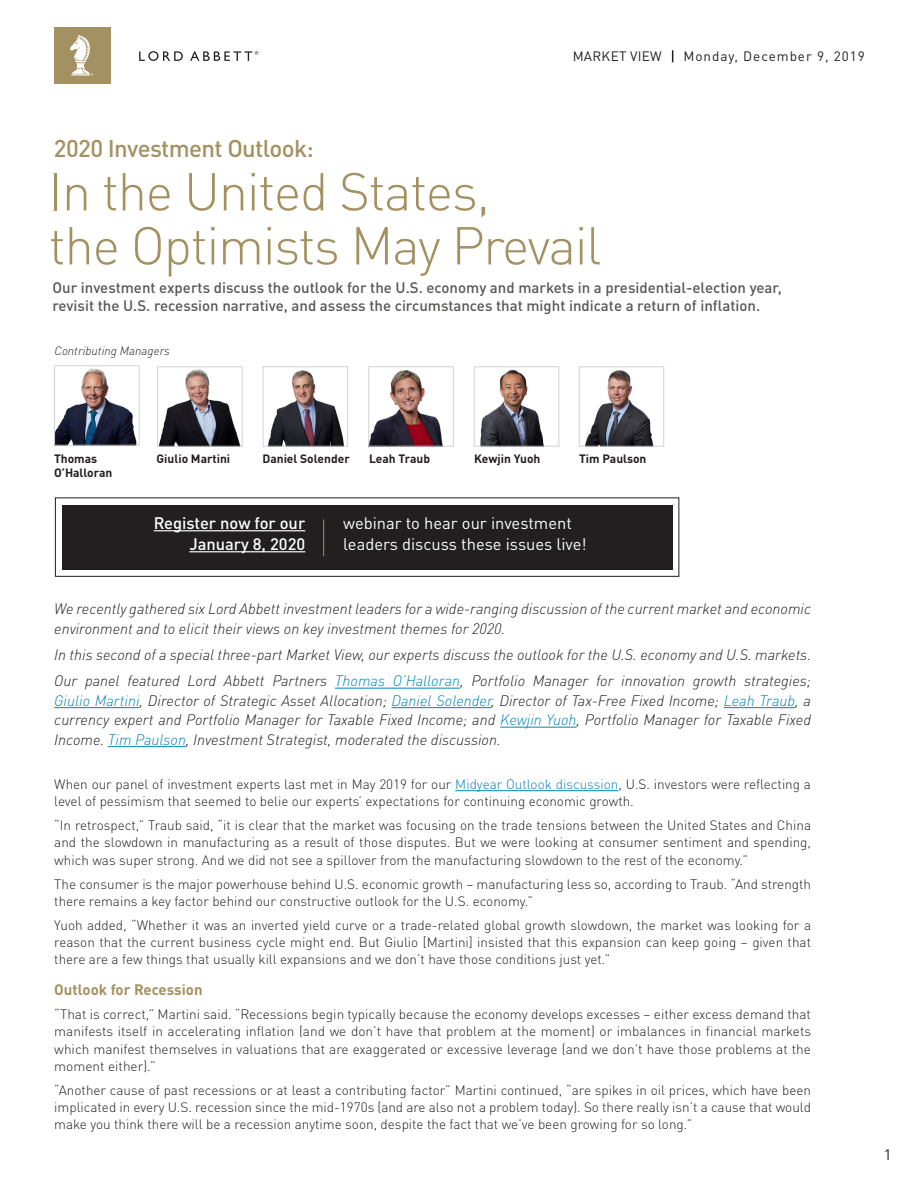
<style>
.page{position:relative;width:918px;height:1188px;background:#fff}
.page>*{position:absolute;margin:0;border:0;box-sizing:border-box;transform-origin:0 0}
.MV_TITLE{font:300 52.5px "DIN Pro";letter-spacing:-.025em;color:#a49161}
.MV_TITLE-2{font:500 24px "DIN Pro";letter-spacing:-.025em;color:#a49161}
.MV_BODY_SUBHEAD{font:16.5px/21px "DIN Pro";color:#fff}
.MV_BODY_SUBHEAD-2{font:500 16.5px/21px "DIN Pro";color:#fff;text-align:right}
.MV_BODY{font:italic 300 15px/19.5px "DIN Pro";color:#231f20}
.MV_BODY-2{font:500 15px/18px "DIN Pro";color:#575756}
.MV_BODY-3{font:700 15px "DIN Pro";color:#a39161}
.t1{font:15px "DIN Pro";color:#231f20}
.MV_BODY-4{font:300 13.5px/17.2px "DIN Pro";color:#231f20;text-align:justify}
.t2{font:13.5px "DIN Pro";letter-spacing:.07em;color:#231f20}
.t3{font:13.5px "DIN Pro";letter-spacing:.02em;color:#231f20}
.MV_BODY_SUBHEAD-3{font:700 12px/13.5px "DIN Pro";color:#231f20}
.MV_BODY_SUBHEAD-4{font:italic 300 12px "DIN Pro";color:#231f20}
.s1{color:#0083b6}
</style>
<div class="page">
<hr style="left:335px;top:688px;width:125px;height:1px;background:#0083b6">
<hr style="left:54px;top:707px;width:86px;height:1px;background:#0083b6">
<hr style="left:391px;top:707px;width:100px;height:1px;background:#0083b6">
<hr style="left:724px;top:707px;width:71px;height:1px;background:#0083b6">
<hr style="left:500px;top:727px;width:77px;height:1px;background:#0083b6">
<hr style="left:108px;top:746px;width:78px;height:1px;background:#0083b6">
<hr style="left:455px;top:790px;width:163px;height:1px;background:#0083b6">
<div style="left:54px;top:27px;width:57px;height:57px;background:#a49161"></div>
<svg style="left:139px;top:51px;width:44px;height:10px"></svg>
<svg style="left:190px;top:51px;width:68px;height:10px"></svg>
<svg style="left:672px;top:50px;width:1px;height:12px"></svg>
<svg style="left:70px;top:35px;width:23px;height:40px"></svg>
<img style="left:56px;top:368px;width:81px;height:75px">
<div style="left:54px;top:366px;width:85px;height:79px;border:1px solid #d1d2d4"></div>
<img style="left:159px;top:369px;width:81px;height:75px">
<div style="left:157px;top:367px;width:85px;height:79px;border:1px solid #d1d2d4"></div>
<img style="left:268px;top:370px;width:76px;height:74px">
<div style="left:263px;top:367px;width:85px;height:79px;border:1px solid #d1d2d4"></div>
<img style="left:371px;top:370px;width:72px;height:74px">
<div style="left:369px;top:367px;width:85px;height:79px;border:1px solid #d1d2d4"></div>
<img style="left:480px;top:370px;width:64px;height:74px">
<div style="left:474px;top:367px;width:85px;height:79px;border:1px solid #d1d2d4"></div>
<img style="left:585px;top:370px;width:68px;height:74px">
<div style="left:579px;top:367px;width:85px;height:79px;border:1px solid #d1d2d4"></div>
<div style="left:55px;top:498px;width:624px;height:79px;border:1px solid #231f20"></div>
<div style="left:62px;top:505px;width:610px;height:64px;background:#231f20"></div>
<hr style="left:323px;top:519px;width:1px;height:37px;background:#a39161">
<hr style="left:154px;top:530px;width:151px;height:1px;background:#fff">
<hr style="left:189px;top:551px;width:116px;height:1px;background:#fff">
<p class="t3" style="left:573px;top:45px;width:90px">MARKET VIEW</p>
<p class="t2" style="left:683px;top:45px;width:183px">Monday, December 9, 2019</p>
<p class="MV_TITLE-2" style="left:54px;top:129px;width:262px">2020 Investment Outlook:</p>
<p class="MV_TITLE" style="left:49px;top:151px;width:443px">In the United States,</p>
<p class="MV_TITLE" style="left:49px;top:205px;width:554px">the Optimists May Prevail</p>
<p class="MV_BODY-2" style="left:52px;top:277px;width:731px">Our investment experts discuss the outlook for the U.S. economy and markets in a presidential-election year, revisit the U.S. recession narrative, and assess the circumstances that might indicate a return of inflation.</p>
<p class="MV_BODY_SUBHEAD-4" style="left:55px;top:341px;width:117px">Contributing Managers</p>
<p class="MV_BODY_SUBHEAD-3" style="left:54px;top:451px;width:60px">Thomas<br>O’Halloran</p>
<p class="MV_BODY_SUBHEAD-3" style="left:157px;top:451px;width:75px">Giulio Martini</p>
<p class="MV_BODY_SUBHEAD-3" style="left:262px;top:451px;width:89px">Daniel Solender</p>
<p class="MV_BODY_SUBHEAD-3" style="left:369px;top:451px;width:63px">Leah Traub</p>
<p class="MV_BODY_SUBHEAD-3" style="left:474px;top:451px;width:68px">Kewjin Yuoh</p>
<p class="MV_BODY_SUBHEAD-3" style="left:579px;top:451px;width:69px">Tim Paulson</p>
<p class="MV_BODY_SUBHEAD" style="left:343px;top:510px;width:245px">webinar to hear our investment leaders discuss these issues live!</p>
<p class="MV_BODY_SUBHEAD-2" style="left:154px;top:510px;width:153px">Register now for our<br>January 8, 2020</p>
<p class="MV_BODY" style="left:54px;top:598px;width:758px">We recently gathered six Lord Abbett investment leaders for a wide-ranging discussion of the current market and economic environment and to elicit their views on key investment themes for 2020.</p>
<p class="MV_BODY" style="left:54px;top:643px;width:758px">In this second of a special three-part Market View, our experts discuss the outlook for the U.S. economy and U.S. markets.</p>
<p class="MV_BODY" style="left:54px;top:670px;width:758px;text-align:justify">Our panel featured Lord Abbett Partners <span class="s1">Thomas O’Halloran</span>, Portfolio Manager for innovation growth strategies; <span class="s1">Giulio Martini</span>, Director of Strategic Asset Allocation; <span class="s1">Daniel Solender</span>, Director of Tax-Free Fixed Income; <span class="s1">Leah Traub</span>, a currency expert and Portfolio Manager for Taxable Fixed Income; and <span class="s1">Kewjin Yuoh</span>, Portfolio Manager for Taxable Fixed Income. <span class="s1">Tim Paulson</span>, Investment Strategist, moderated the discussion.</p>
<p class="MV_BODY-4" style="left:54px;top:774px;width:758px">When our panel of investment experts last met in May 2019 for our <span class="s1">Midyear Outlook discussion</span>, U.S. investors were reflecting a level of pessimism that seemed to belie our experts’ expectations for continuing economic growth.</p>
<p class="MV_BODY-4" style="left:54px;top:815px;width:758px">“In retrospect,” Traub said, “it is clear that the market was focusing on the trade tensions between the United States and China and the slowdown in manufacturing as a result of those disputes. But we were looking at consumer sentiment and spending, which was super strong. And we did not see a spillover from the manufacturing slowdown to the rest of the economy.”</p>
<p class="MV_BODY-4" style="left:54px;top:874px;width:758px">The consumer is the major powerhouse behind U.S. economic growth – manufacturing less so, according to Traub. “And strength there remains a key factor behind our constructive outlook for the U.S. economy.”</p>
<p class="MV_BODY-4" style="left:54px;top:915px;width:758px">Yuoh added, “Whether it was an inverted yield curve or a trade-related global growth slowdown, the market was looking for a reason that the current business cycle might end. But Giulio [Martini] insisted that this expansion can keep going – given that there are a few things that usually kill expansions and we don’t have those conditions just yet.”</p>
<p class="MV_BODY-3" style="left:54px;top:977px;width:150px">Outlook for Recession</p>
<p class="MV_BODY-4" style="left:54px;top:1004px;width:758px">“That is correct,” Martini said. “Recessions begin typically because the economy develops excesses – either excess demand that manifests itself in accelerating inflation (and we don’t have that problem at the moment) or imbalances in financial markets which manifest themselves in valuations that are exaggerated or excessive leverage (and we don’t have those problems at the moment either).”</p>
<p class="MV_BODY-4" style="left:54px;top:1080px;width:758px">“Another cause of past recessions or at least a contributing factor” Martini continued, “are spikes in oil prices, which have been implicated in every U.S. recession since the mid-1970s (and are also not a problem today). So there really isn’t a cause that would make you think there will be a recession anytime soon, despite the fact that we’ve been growing for so long.”</p>
<p class="t1" style="left:884px;top:1143px;width:9px">1</p>
</div>
